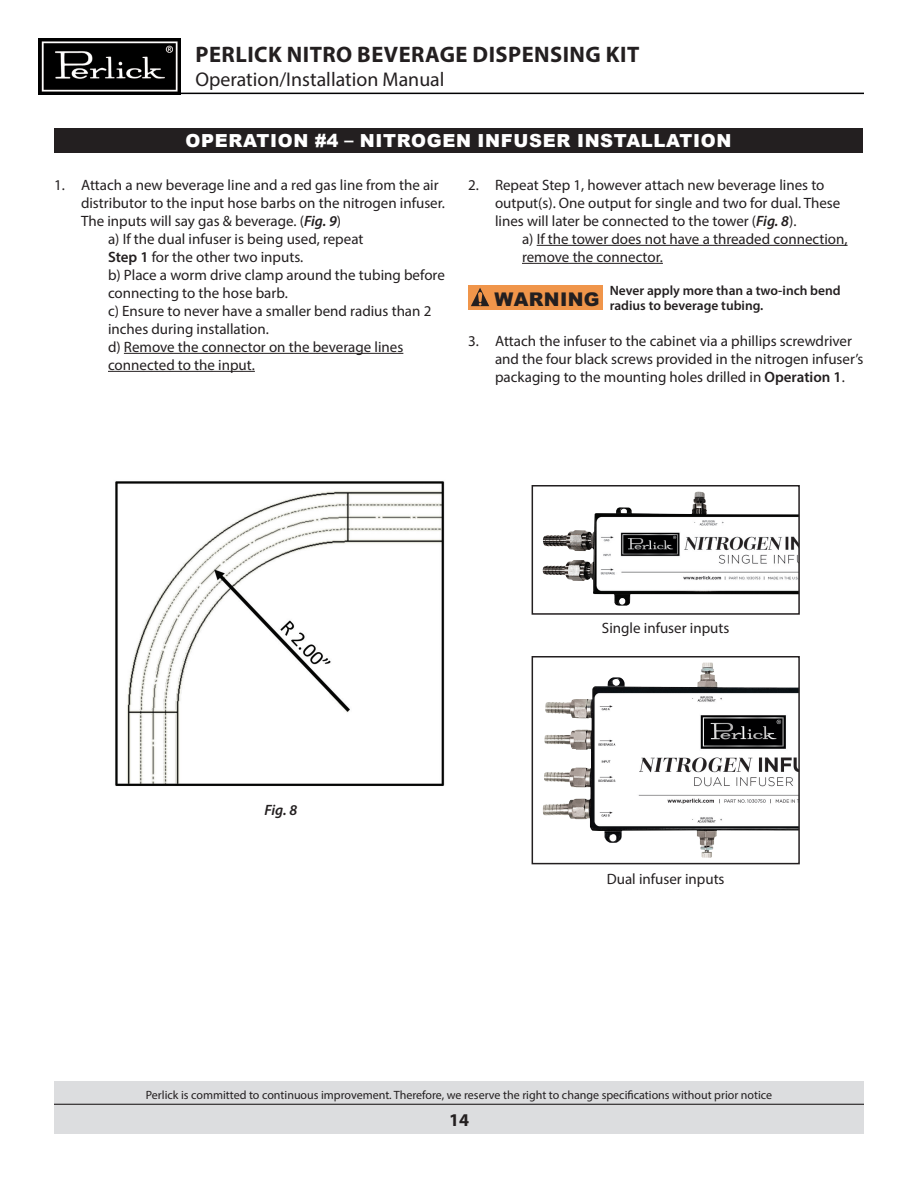
<style>
.page{position:relative;width:918px;height:1188px;background:#fff}
.page>*{position:absolute;margin:0;border:0;box-sizing:border-box;transform-origin:0 0}
.t1{font:700 22.5px "Myriad Pro";letter-spacing:.02em;color:#231f20}
.t2{font:19.95px "Myriad Pro";color:#231f20}
.t3{font:900 18.9px "Arial";letter-spacing:.02em;color:#231f20}
.heading_1_Table_Whit{font:900 18px "Arial";letter-spacing:.035em;color:#fff}
.t4{font:700 18px "Myriad Pro";color:#231f20}
.t5{font:15px/18px "Myriad Pro";color:#231f20}
.t6{font:italic 600 15px "Myriad Pro";color:#231f20}
.t7{font:600 13.5px/15px "Myriad Pro";color:#231f20}
.t8{font:12px "Myriad Pro";color:#231f20}
.s1{font-weight:600;font-style:italic}
.s2{font-weight:600}
</style>
<div class="page">
<img style="left:39px;top:39px;width:141px;height:54px">
<hr style="left:39px;top:93px;width:825px;height:1px;background:#000002">
<div style="left:54px;top:1081px;width:810px;height:53px;background:#dcdddf"></div>
<hr style="left:54px;top:1104px;width:810px;height:1px;background:#231f20">
<hr style="left:124px;top:353px;width:279px;height:1px;background:#231f20">
<hr style="left:108px;top:371px;width:147px;height:1px;background:#231f20">
<hr style="left:537px;top:245px;width:311px;height:1px;background:#231f20">
<hr style="left:522px;top:263px;width:141px;height:1px;background:#231f20">
<div style="left:468px;top:285px;width:135px;height:25px;background:#f0954a"></div>
<svg style="left:471px;top:288px;width:18px;height:18px"></svg>
<div style="left:54px;top:129px;width:809px;height:24px;background:#231f20"></div>
<img style="left:115px;top:481px;width:330px;height:305px">
<svg style="left:542px;top:662px;width:255px;height:196px"></svg>
<img style="left:544px;top:663px;width:161px;height:119px">
<div style="left:532px;top:656px;width:268px;height:208px;border:2px solid #231f20"></div>
<svg style="left:542px;top:491px;width:255px;height:115px"></svg>
<img style="left:543px;top:492px;width:155px;height:83px">
<div style="left:532px;top:485px;width:268px;height:130px;border:2px solid #231f20"></div>
<h1 class="t1" style="left:196px;top:40px;width:445px">PERLICK NITRO BEVERAGE DISPENSING KIT</h1>
<h2 class="t2" style="left:195px;top:67px;width:251px">Operation/Installation Manual</h2>
<p class="heading_1_Table_Whit" style="left:186px;top:128px;width:547px">OPERATION #4 – NITROGEN INFUSER INSTALLATION</p>
<p class="t5" style="left:81px;top:176px;width:366px;text-indent:-27px">1. Attach a new beverage line and a red gas line from the air distributor to the input hose barbs on the nitrogen infuser.<br>The inputs will say gas &amp; beverage. (<span class="s1">Fig. 9</span>)</p>
<p class="t5" style="left:108px;top:230px;width:257px">a) If the dual infuser is being used, repeat<br><span class="s2">Step 1</span> for the other two inputs.</p>
<p class="t5" style="left:108px;top:266px;width:338px">b) Place a worm drive clamp around the tubing before connecting to the hose barb.</p>
<p class="t5" style="left:108px;top:302px;width:325px">c) Ensure to never have a smaller bend radius than 2 inches during installation.</p>
<p class="t5" style="left:108px;top:338px;width:297px">d) Remove the connector on the beverage lines connected to the input.</p>
<p class="t5" style="left:495px;top:176px;width:347px;text-indent:-27px">2. Repeat Step 1, however attach new beverage lines to output(s). One output for single and two for dual. These lines will later be connected to the tower (<span class="s1">Fig. 8</span>).</p>
<p class="t5" style="left:522px;top:230px;width:327px">a) If the tower does not have a threaded connection, remove the connector.</p>
<p class="t3" style="left:495px;top:285px;width:107px">WARNING</p>
<p class="t7" style="left:610px;top:282px;width:232px">Never apply more than a two-inch bend radius to beverage tubing.</p>
<p class="t5" style="left:495px;top:332px;width:370px;text-indent:-27px">3. Attach the infuser to the cabinet via a phillips screwdriver and the four black screws provided in the nitrogen infuser’s packaging to the mounting holes drilled in <span class="s2">Operation 1</span>.</p>
<p class="t6" style="left:264px;top:800px;width:34px">Fig. 8</p>
<p class="t5" style="left:602px;top:619px;width:129px">Single infuser inputs</p>
<p class="t5" style="left:607px;top:870px;width:119px">Dual infuser inputs</p>
<p class="t8" style="left:146px;top:1087px;width:628px">Perlick is committed to continuous improvement. Therefore, we reserve the right to change specifications without prior notice</p>
<p class="t4" style="left:449px;top:1108px;width:21px">14</p>
</div>
